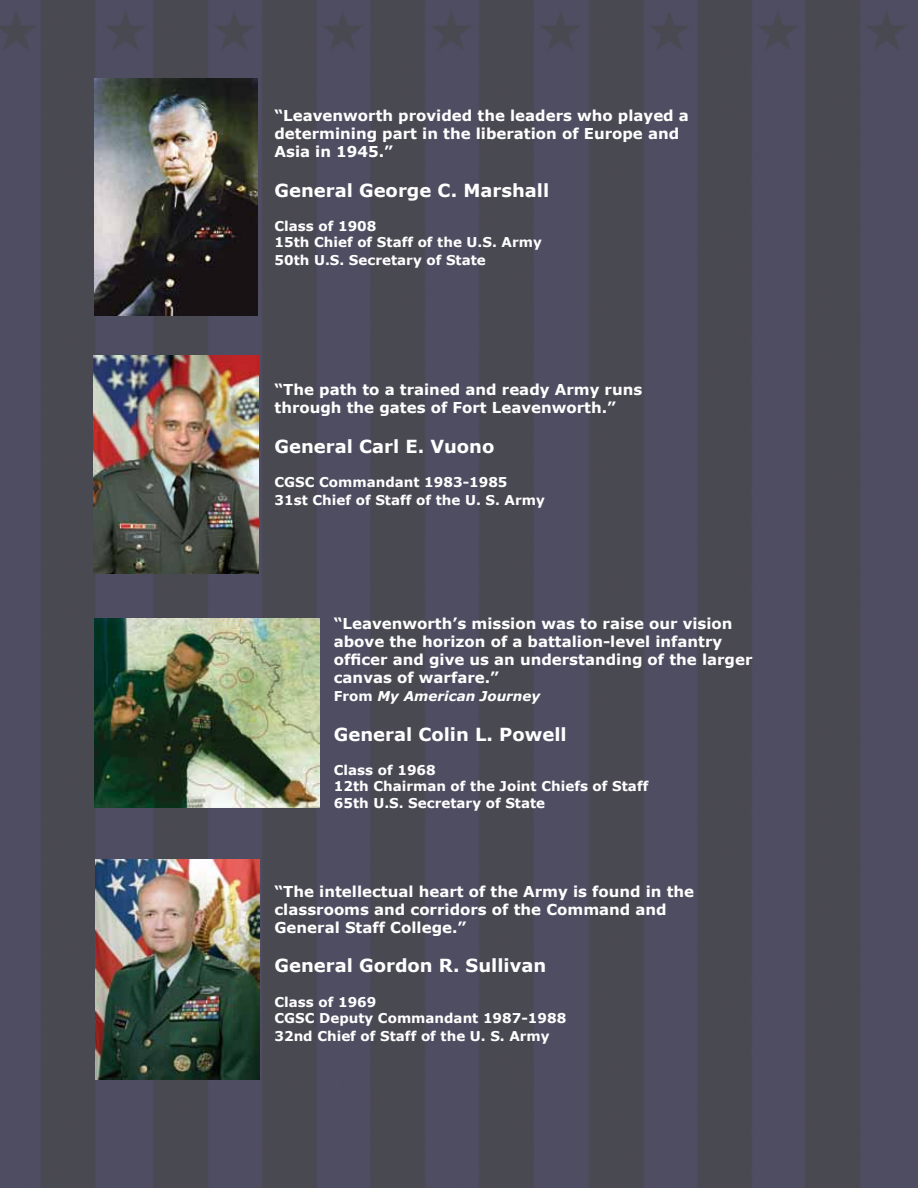
<style>
.page{position:relative;width:918px;height:1188px;background:#4c4a5a}
.page>*{position:absolute;margin:0;border:0;box-sizing:border-box;transform-origin:0 0}
.t1{font:700 18px "Verdana";color:#fff}
.t2{font:700 15px/18px "Verdana";color:#fff}
.t3{font:700 13.5px/16.2px "Verdana";color:#fff}
.t4{font:italic 700 13.5px "Verdana";color:#fff}
.s1{font-style:normal}
</style>
<div class="page">
<img style="left:94px;top:78px;width:164px;height:237px">
<img style="left:93px;top:356px;width:166px;height:217px">
<img style="left:94px;top:618px;width:226px;height:189px">
<img style="left:95px;top:859px;width:165px;height:221px">
<p class="t2" style="left:274px;top:106px;width:416px">“Leavenworth provided the leaders who played a determining part in the liberation of Europe and<br>Asia in 1945.”</p>
<p class="t1" style="left:274px;top:179px;width:276px">General George C. Marshall</p>
<p class="t3" style="left:274px;top:217px;width:269px">Class of 1908<br>15th Chief of Staff of the U.S. Army</p>
<p class="t3" style="left:274px;top:252px;width:213px">50th U.S. Secretary of State</p>
<p class="t2" style="left:274px;top:381px;width:369px">“The path to a trained and ready Army runs through the gates of Fort Leavenworth.”</p>
<p class="t1" style="left:274px;top:435px;width:221px">General Carl E. Vuono</p>
<p class="t3" style="left:274px;top:473px;width:272px;line-height:18px">CGSC Commandant 1983-1985<br>31st Chief of Staff of the U. S. Army</p>
<p class="t2" style="left:334px;top:615px;width:420px">“Leavenworth’s mission was to raise our vision above the horizon of a battalion-level infantry officer and give us an understanding of the larger canvas of warfare.”</p>
<p class="t4" style="left:334px;top:688px;width:208px"><span class="s1">From</span> My American Journey</p>
<p class="t1" style="left:334px;top:723px;width:234px">General Colin L. Powell</p>
<p class="t3" style="left:334px;top:762px;width:316px">Class of 1968<br>12th Chairman of the Joint Chiefs of Staff<br>65th U.S. Secretary of State</p>
<p class="t2" style="left:274px;top:882px;width:421px">“The intellectual heart of the Army is found in the classrooms and corridors of the Command and<br>General Staff College.”</p>
<p class="t1" style="left:274px;top:954px;width:273px">General Gordon R. Sullivan</p>
<p class="t3" style="left:274px;top:993px;width:293px">Class of 1969<br>CGSC Deputy Commandant 1987-1988</p>
<p class="t3" style="left:274px;top:1027px;width:277px">32nd Chief of Staff of the U. S. Army</p>
</div>
